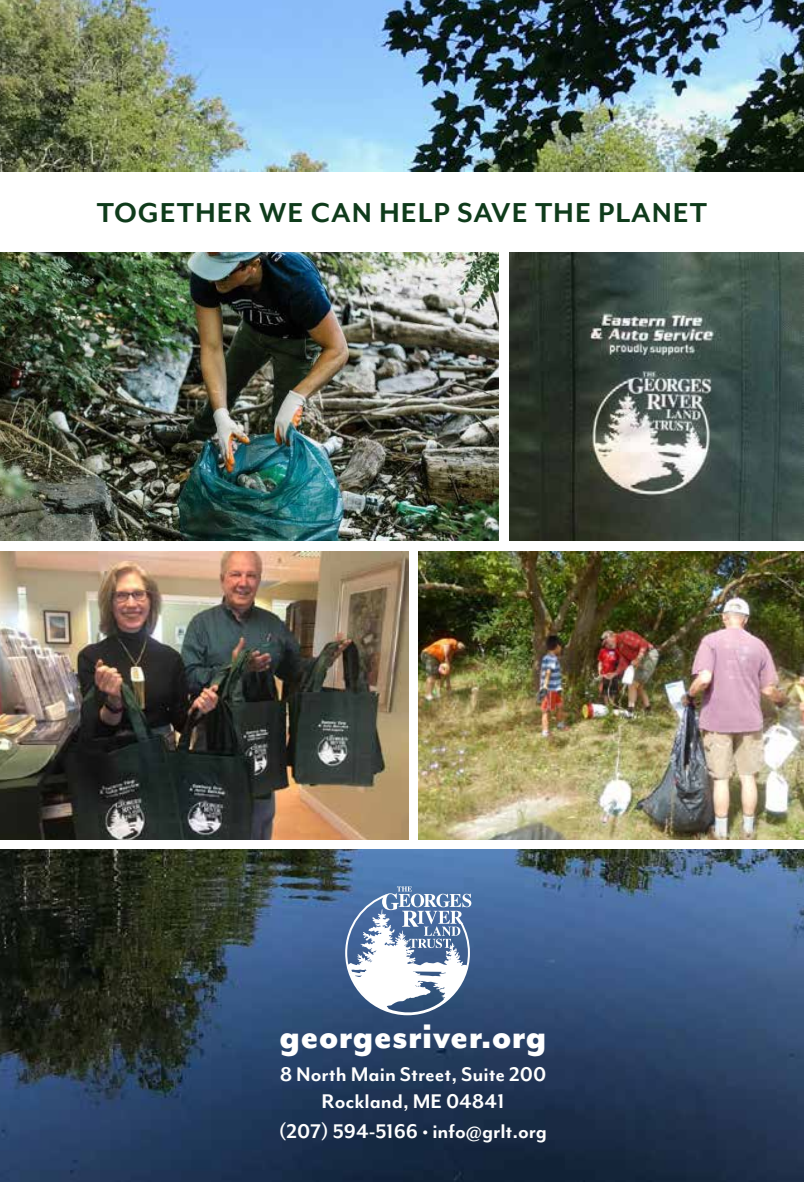
<style>
.page{position:relative;width:804px;height:1182px;background:#fff}
.page>*{position:absolute;margin:0;border:0;box-sizing:border-box;transform-origin:0 0}
.t1{font:800 42px "Mr Eaves Mod OT";color:#fff}
.t2{font:700 31.5px "Mr Eaves Mod OT";letter-spacing:.03em;color:#0f3b1b}
.t3{font:700 22.75px/27.3px "Mr Eaves Mod OT";color:#fff;text-align:center}
</style>
<div class="page">
<img style="left:0;top:0;width:803px;height:171px">
<img style="left:0;top:849px;width:803px;height:332px">
<svg style="left:344px;top:886px;width:127px;height:130px"></svg>
<img style="left:509px;top:252px;width:294px;height:288px">
<img style="left:418px;top:551px;width:385px;height:288px">
<img style="left:0;top:551px;width:408px;height:288px">
<img style="left:0;top:252px;width:498px;height:288px">
<h2 class="t2" style="left:97px;top:195px;width:611px">TOGETHER WE CAN HELP SAVE THE PLANET</h2>
<h1 class="t1" style="left:279px;top:1012px;width:269px">georgesriver.org</h1>
<p class="t3" style="left:279px;top:1060px;width:268px">8 North Main Street, Suite 200<br>Rockland, ME 04841</p>
<p class="t3" style="left:279px;top:1117px;width:270px">(207) 594-5166 • info@grlt.org</p>
</div>
